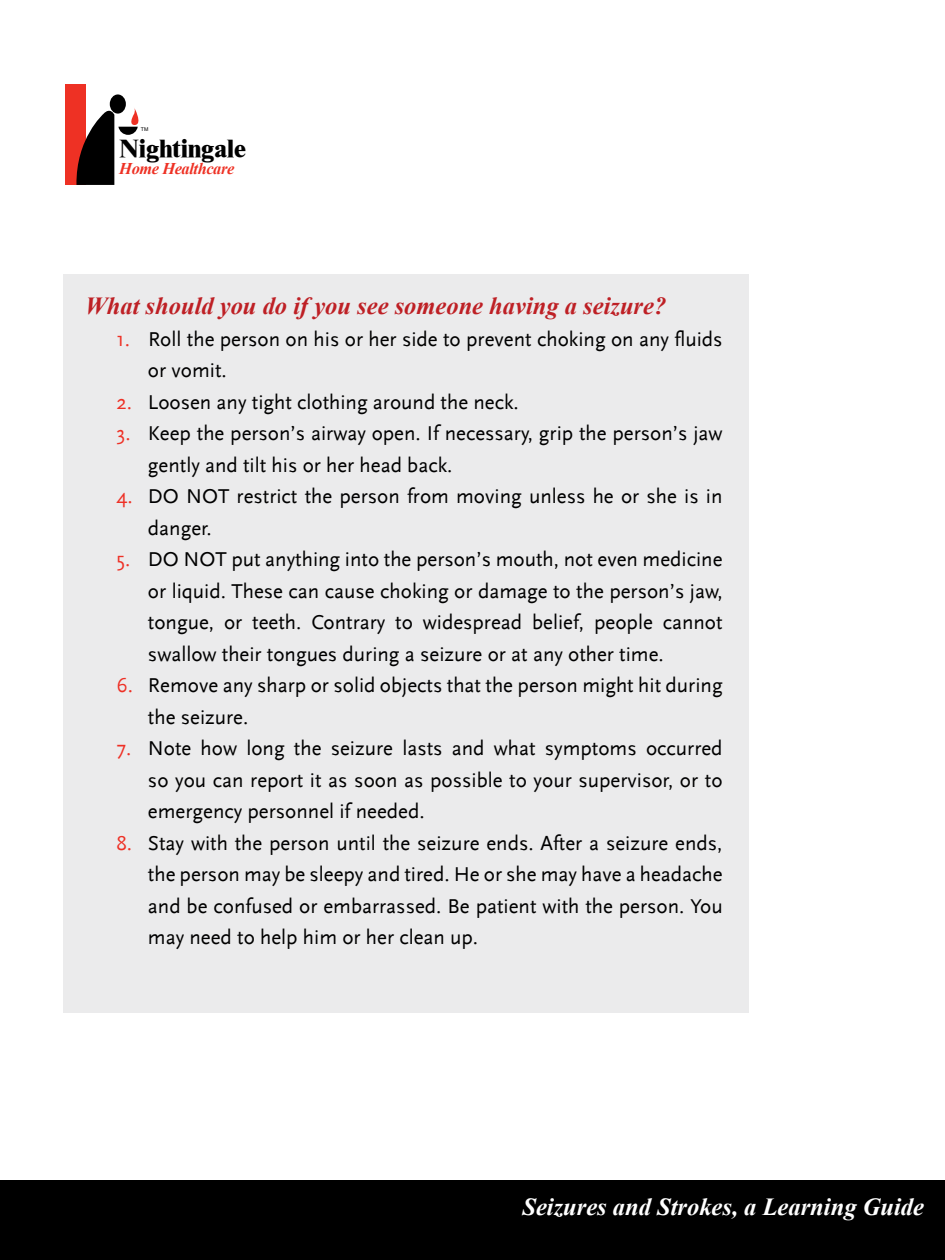
<style>
.page{position:relative;width:945px;height:1260px;background:#fff}
.page>*{position:absolute;margin:0;border:0;box-sizing:border-box;transform-origin:0 0}
.t1{font:800 25.2px "Times New Roman";letter-spacing:-.01em;color:#000}
.t2{font:italic 700 24.5px "Times New Roman";color:#be2025}
.t3{font:italic 700 24.5px "Times New Roman";color:#fff}
.t4{font:21px/31.5px "Scala Sans";color:#000}
.t5{font:italic 700 16.45px "Times New Roman";letter-spacing:-.025em;color:#ee3124}
.t6{font:5.25px "Arial";color:#000}
.s1{color:#ee3025}
</style>
<div class="page">
<div style="left:0;top:1181px;width:945px;height:79px;background:#000"></div>
<div style="left:66px;top:85px;width:20px;height:100px;background:#ee3124"></div>
<div style="left:110px;top:94px;width:16px;height:20px;background:#000;border-radius:50%"></div>
<svg style="left:76px;top:106px;width:63px;height:79px"></svg>
<div style="left:63px;top:275px;width:686px;height:738px;background:#ebebec"></div>
<p class="t6" style="left:141px;top:126px;width:9px">TM</p>
<p class="t5" style="left:119px;top:157px;width:117px">Home Healthcare</p>
<p class="t1" style="left:119px;top:133px;width:128px">Nightingale</p>
<p class="t2" style="left:85px;top:289px;width:583px">What should you do if you see someone having a seizure?</p>
<p class="t4" style="left:148px;top:323px;width:576px;text-indent:-31px"><span class="s1">1.</span> Roll the person on his or her side to prevent choking on any fluids or vomit.</p>
<p class="t4" style="left:116px;top:386px;width:404px"><span class="s1">2.</span> Loosen any tight clothing around the neck.</p>
<p class="t4" style="left:148px;top:418px;width:576px;text-indent:-32px"><span class="s1">3.</span> Keep the person’s airway open. If necessary, grip the person’s jaw gently and tilt his or her head back.</p>
<p class="t4" style="left:148px;top:481px;width:576px;text-indent:-32px"><span class="s1">4.</span> DO NOT restrict the person from moving unless he or she is in danger.</p>
<p class="t4" style="left:148px;top:544px;width:576px;text-align:justify;text-indent:-32px"><span class="s1">5.</span> DO NOT put anything into the person’s mouth, not even medicine or liquid. These can cause choking or damage to the person’s jaw, tongue, or teeth. Contrary to widespread belief, people cannot swallow their tongues during a seizure or at any other time.</p>
<p class="t4" style="left:148px;top:670px;width:576px;text-indent:-32px"><span class="s1">6.</span> Remove any sharp or solid objects that the person might hit during the seizure.</p>
<p class="t4" style="left:148px;top:733px;width:576px;text-align:justify;text-indent:-32px"><span class="s1">7.</span> Note how long the seizure lasts and what symptoms occurred so you can report it as soon as possible to your supervisor, or to emergency personnel if needed.</p>
<p class="t4" style="left:148px;top:827px;width:576px;text-align:justify;text-indent:-32px"><span class="s1">8.</span> Stay with the person until the seizure ends. After a seizure ends, the person may be sleepy and tired. He or she may have a headache and be confused or embarrassed. Be patient with the person. You may need to help him or her clean up.</p>
<p class="t3" style="left:522px;top:1190px;width:403px">Seizures and Strokes, a Learning Guide</p>
</div>
